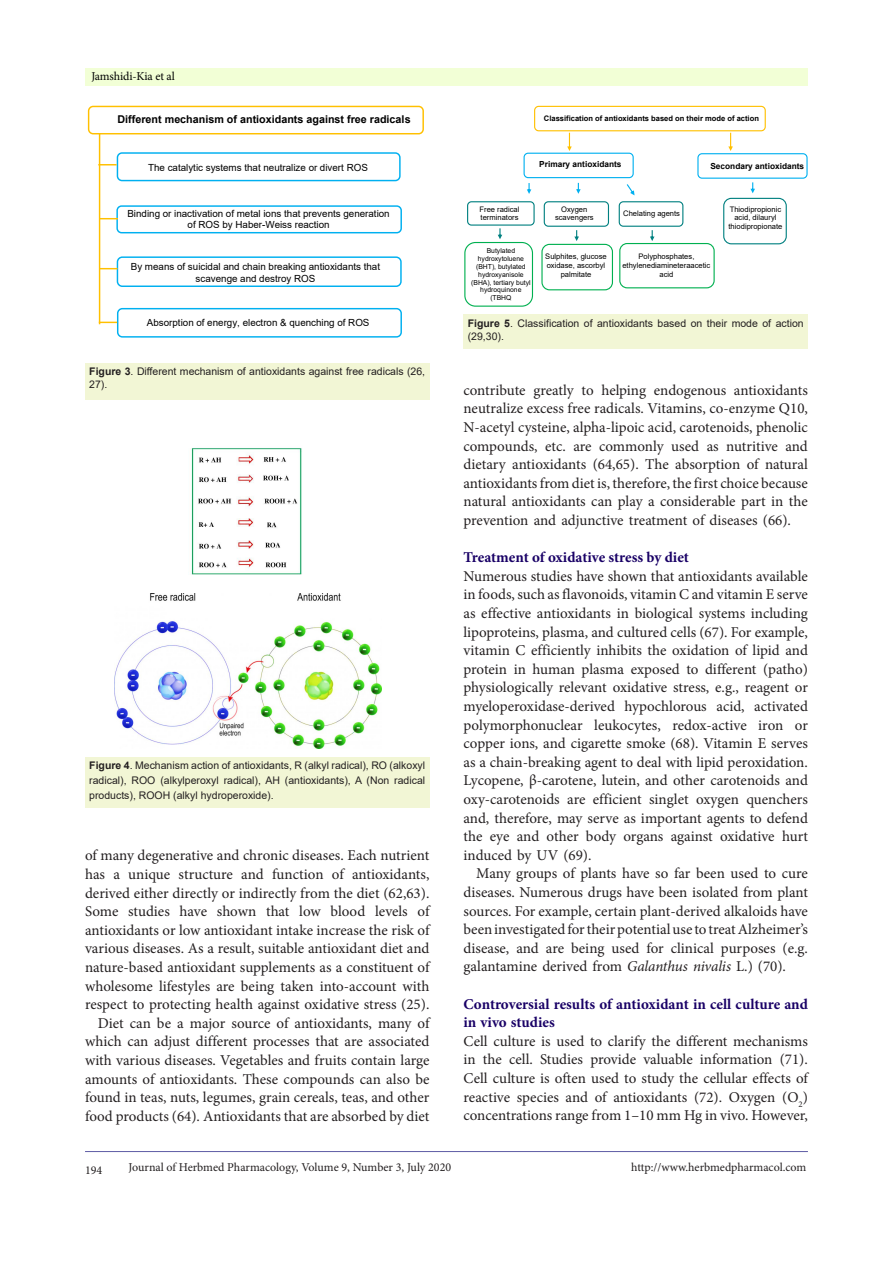
<style>
.page{position:relative;width:893px;height:1263px;background:#fff}
.page>*{position:absolute;margin:0;border:0;box-sizing:border-box;transform-origin:0 0}
.t1{font:15px/18.6px "Minion Pro";color:#231f20;text-align:justify}
.t2{font:700 15px/18.6px "Minion Pro";letter-spacing:-.005em;color:#190066}
.t3{font:12px "Minion Pro";letter-spacing:-.005em;color:#231f20}
.t4{font:12px "Minion Pro";letter-spacing:-.01em;color:#000001}
.t5{font:700 10.8px "Arial";color:#000}
.t6{font:10.5px/13.5px "Arial";color:#231f20}
.t7{font:9.75px/11.2px "Arial";color:#000;text-align:center}
.t8{font:700 8.25px "Arial";color:#000}
.t9{font:7.65px/8.7px "Arial";color:#000;text-align:center}
.t10{font:700 7.65px "Arial";color:#000}
.t11{font:6.75px/7.8px "Arial";color:#000;text-align:center}
.s1{font-weight:700}
.s2{font-style:italic}
</style>
<div class="page">
<hr style="left:85px;top:1151px;width:723px;height:1px;background:#5e5ca5">
<div style="left:85px;top:68px;width:723px;height:17px;background:#f2ffd6"></div>
<div style="left:85px;top:363px;width:344px;height:37px;background:#f2f6d5"></div>
<div style="left:463px;top:315px;width:345px;height:34px;background:#f2f6d5"></div>
<div style="left:85px;top:757px;width:344px;height:51px;background:#f2f6d5"></div>
<img style="left:191px;top:448px;width:111px;height:127px">
<img style="left:115px;top:593px;width:266px;height:155px">
<div style="left:534px;top:106px;width:232px;height:25px;border:1px solid #ffc000;border-radius:4px"></div>
<div style="left:524px;top:153px;width:110px;height:25px;border:1px solid #00b0f0;border-radius:4px"></div>
<div style="left:697px;top:153px;width:111px;height:26px;border:1px solid #00b0f0;border-radius:4px"></div>
<svg style="left:567px;top:133px;width:5px;height:18px"></svg>
<svg style="left:728px;top:133px;width:5px;height:18px"></svg>
<div style="left:544px;top:201px;width:65px;height:26px;border:1px solid #008080;border-radius:4px"></div>
<div style="left:467px;top:201px;width:68px;height:25px;border:1px solid #008080;border-radius:4px"></div>
<svg style="left:527px;top:183px;width:4px;height:11px"></svg>
<svg style="left:576px;top:183px;width:5px;height:11px"></svg>
<div style="left:619px;top:201px;width:64px;height:26px;border:1px solid #008080;border-radius:4px"></div>
<svg style="left:627px;top:184px;width:8px;height:11px"></svg>
<div style="left:464px;top:242px;width:69px;height:65px;border:1px solid #00b050;border-radius:11px"></div>
<div style="left:619px;top:243px;width:96px;height:45px;border:1px solid #00b050;border-radius:7px"></div>
<div style="left:541px;top:244px;width:72px;height:46px;border:1px solid #00b050;border-radius:8px"></div>
<div style="left:723px;top:198px;width:64px;height:46px;border:1px solid #008080;border-radius:8px"></div>
<svg style="left:750px;top:182px;width:5px;height:11px"></svg>
<svg style="left:650px;top:230px;width:4px;height:11px"></svg>
<svg style="left:498px;top:228px;width:4px;height:11px"></svg>
<svg style="left:574px;top:230px;width:5px;height:11px"></svg>
<div style="left:88px;top:106px;width:336px;height:28px;border:1px solid #ffc000;border-radius:5px"></div>
<div style="left:117px;top:152px;width:284px;height:29px;border:1px solid #00b0f0;border-radius:5px"></div>
<div style="left:116px;top:205px;width:286px;height:28px;border:1px solid #00b0f0;border-radius:4px"></div>
<div style="left:117px;top:256px;width:285px;height:31px;border:1px solid #00b0f0;border-radius:5px"></div>
<div style="left:117px;top:308px;width:285px;height:30px;border:1px solid #00b0f0;border-radius:5px"></div>
<hr style="left:99px;top:134px;width:1px;height:190px;background:#ffc000">
<svg style="left:100px;top:322px;width:17px;height:1px"></svg>
<svg style="left:98px;top:164px;width:19px;height:1px"></svg>
<svg style="left:100px;top:218px;width:18px;height:1px"></svg>
<svg style="left:100px;top:268px;width:17px;height:1px"></svg>
<p class="t4" style="left:91px;top:68px;width:85px">Jamshidi-Kia et al</p>
<p class="t5" style="left:117px;top:112px;width:295px">Different mechanism of antioxidants against free radicals</p>
<p class="t7" style="left:148px;top:162px;width:221px">The catalytic systems that neutralize or divert ROS</p>
<p class="t7" style="left:127px;top:208px;width:264px">Binding or inactivation of metal ions that prevents generation of ROS by Haber-Weiss reaction</p>
<p class="t7" style="left:131px;top:261px;width:251px">By means of suicidal and chain breaking antioxidants that scavenge and destroy ROS</p>
<p class="t7" style="left:147px;top:317px;width:224px">Absorption of energy, electron &amp; quenching of ROS</p>
<p class="t6" style="left:89px;top:364px;width:337px"><span class="s1">Figure 3</span>. Different mechanism of antioxidants against free radicals (26,<br>27).</p>
<p class="t6" style="left:89px;top:757px;width:337px;line-height:15px;text-align:justify"><span class="s1">Figure 4</span>. Mechanism action of antioxidants, R (alkyl radical), RO (alkoxyl radical), ROO (alkylperoxyl radical), AH (antioxidants), A (Non radical products), ROOH (alkyl hydroperoxide).</p>
<p class="t1" style="left:85px;top:846px;width:346px">of many degenerative and chronic diseases. Each nutrient has a unique structure and function of antioxidants, derived either directly or indirectly from the diet (62,63).<br>Some studies have shown that low blood levels of antioxidants or low antioxidant intake increase the risk of various diseases. As a result, suitable antioxidant diet and nature-based antioxidant supplements as a constituent of wholesome lifestyles are being taken into-account with respect to protecting health against oxidative stress (25).</p>
<p class="t1" style="left:85px;top:1014px;width:346px;text-indent:13px">Diet can be a major source of antioxidants, many of which can adjust different processes that are associated with various diseases. Vegetables and fruits contain large amounts of antioxidants. These compounds can also be found in teas, nuts, legumes, grain cereals, teas, and other food products (64). Antioxidants that are absorbed by diet</p>
<p class="t10" style="left:544px;top:113px;width:217px">Classification of antioxidants based on their mode of action</p>
<p class="t8" style="left:539px;top:158px;width:84px">Primary antioxidants</p>
<p class="t8" style="left:710px;top:160px;width:95px">Secondary antioxidants</p>
<p class="t9" style="left:555px;top:205px;width:40px">Oxygen scavengers</p>
<p class="t9" style="left:479px;top:204px;width:42px;text-align:left">Free radical terminators</p>
<p class="t9" style="left:623px;top:209px;width:58px">Chelating agents</p>
<p class="t11" style="left:471px;top:247px;width:61px">Butylated hydroxytoluene (BHT), butylated hydroxyanisole (BHA), tertiary butyl hydroquinone (TBHQ</p>
<p class="t9" style="left:545px;top:252px;width:63px">Sulphites, glucose oxidase, ascorbyl palmitate</p>
<p class="t9" style="left:622px;top:252px;width:90px">Polyphosphates, ethylenediamineteraacetic acid</p>
<p class="t9" style="left:728px;top:205px;width:55px">Thiodipropionic acid, dilauryl thiodipropionate</p>
<p class="t6" style="left:468px;top:316px;width:337px"><span class="s1">Figure 5</span>. Classification of antioxidants based on their mode of action (29,30).</p>
<p class="t1" style="left:463px;top:381px;width:346px">contribute greatly to helping endogenous antioxidants neutralize excess free radicals. Vitamins, co-enzyme Q10, N-acetyl cysteine, alpha-lipoic acid, carotenoids, phenolic compounds, etc. are commonly used as nutritive and dietary antioxidants (64,65). The absorption of natural antioxidants from diet is, therefore, the first choice because natural antioxidants can play a considerable part in the prevention and adjunctive treatment of diseases (66).</p>
<p class="t2" style="left:463px;top:548px;width:227px">Treatment of oxidative stress by diet</p>
<p class="t1" style="left:463px;top:567px;width:346px">Numerous studies have shown that antioxidants available in foods, such as flavonoids, vitamin C and vitamin E serve as effective antioxidants in biological systems including lipoproteins, plasma, and cultured cells (67). For example, vitamin C efficiently inhibits the oxidation of lipid and protein in human plasma exposed to different (patho) physiologically relevant oxidative stress, e.g., reagent or myeloperoxidase-derived hypochlorous acid, activated polymorphonuclear leukocytes, redox-active iron or copper ions, and cigarette smoke (68). Vitamin E serves as a chain-breaking agent to deal with lipid peroxidation.<br>Lycopene, β-carotene, lutein, and other carotenoids and oxy-carotenoids are efficient singlet oxygen quenchers and, therefore, may serve as important agents to defend the eye and other body organs against oxidative hurt induced by UV (69).</p>
<p class="t1" style="left:463px;top:864px;width:346px;text-indent:13px">Many groups of plants have so far been used to cure diseases. Numerous drugs have been isolated from plant sources. For example, certain plant-derived alkaloids have been investigated for their potential use to treat Alzheimer’s disease, and are being used for clinical purposes (e.g. galantamine derived from <span class="s2">Galanthus nivalis</span> L.) (70).</p>
<p class="t2" style="left:463px;top:994px;width:346px">Controversial results of antioxidant in cell culture and in vivo studies</p>
<p class="t1" style="left:463px;top:1032px;width:346px">Cell culture is used to clarify the different mechanisms in the cell. Studies provide valuable information (71).<br>Cell culture is often used to study the cellular effects of reactive species and of antioxidants (72). Oxygen (O<sub>2</sub>) concentrations range from 1–10 mm Hg in vivo. However,</p>
<p class="t3" style="left:85px;top:1162px;width:19px">194</p>
<p class="t3" style="left:128px;top:1159px;width:324px">Journal of Herbmed Pharmacology, Volume 9, Number 3, July 2020</p>
<p class="t3" style="left:631px;top:1159px;width:177px">http://www.herbmedpharmacol.com</p>
</div>
